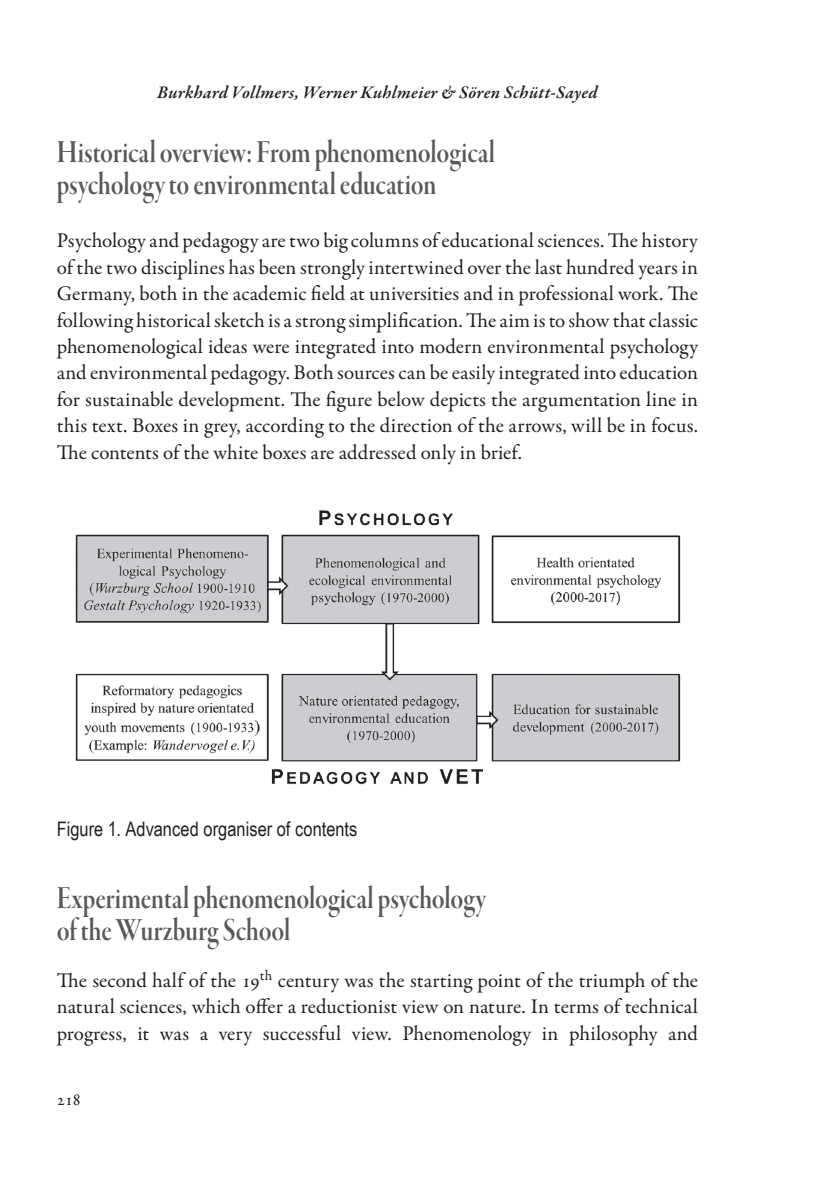
<style>
.page{position:relative;width:840px;height:1191px;background:#fff}
.page>*{position:absolute;margin:0;border:0;box-sizing:border-box;transform-origin:0 0}
.Otsikko01_VKS{font:33.6px/32px "Garamond Premr Pro Smbd Disp";letter-spacing:-.005em;color:#57585a;scale:.83 1}
.Leipä01{font:21px/26.4px "Garamond Premr Pro";color:#231f20;text-align:justify}
.KuvioOtsikko{font:20px "Arial Narrow";color:#231f20}
.t1{font:italic 600 18px "Garamond Premr Pro";letter-spacing:.02em;color:#231f20}
.t2{font:18px "Garamond Premr Pro";color:#231f20}
</style>
<div class="page">
<img style="left:75px;top:510px;width:606px;height:275px">
<p class="t1" style="left:157px;top:81px;width:441px">Burkhard Vollmers, Werner Kuhlmeier &amp; Sören Schütt-Sayed</p>
<p class="Otsikko01_VKS" style="left:57px;top:137px;width:529px">Historical overview: From phenomenological psychology to environmental education</p>
<p class="Leipä01" style="left:57px;top:228px;width:642px">Psychology and pedagogy are two big columns of educational sciences. The history of the two disciplines has been strongly intertwined over the last hundred years in Germany, both in the academic field at universities and in professional work. The following historical sketch is a strong simplification. The aim is to show that classic phenomenological ideas were integrated into modern environmental psychology and environmental pedagogy. Both sources can be easily integrated into education for sustainable development. The figure below depicts the argumentation line in this text. Boxes in grey, according to the direction of the arrows, will be in focus.<br>The contents of the white boxes are addressed only in brief.</p>
<p class="KuvioOtsikko" style="left:57px;top:814px;width:302px">Figure 1. Advanced organiser of contents</p>
<p class="Otsikko01_VKS" style="left:57px;top:883px;width:518px">Experimental phenomenological psychology of the Wurzburg School</p>
<p class="Leipä01" style="left:57px;top:967px;width:642px">The second half of the 19<sup>th</sup> century was the starting point of the triumph of the natural sciences, which offer a reductionist view on nature. In terms of technical progress, it was a very successful view. Phenomenology in philosophy and</p>
<p class="t2" style="left:57px;top:1088px;width:26px">218</p>
</div>
